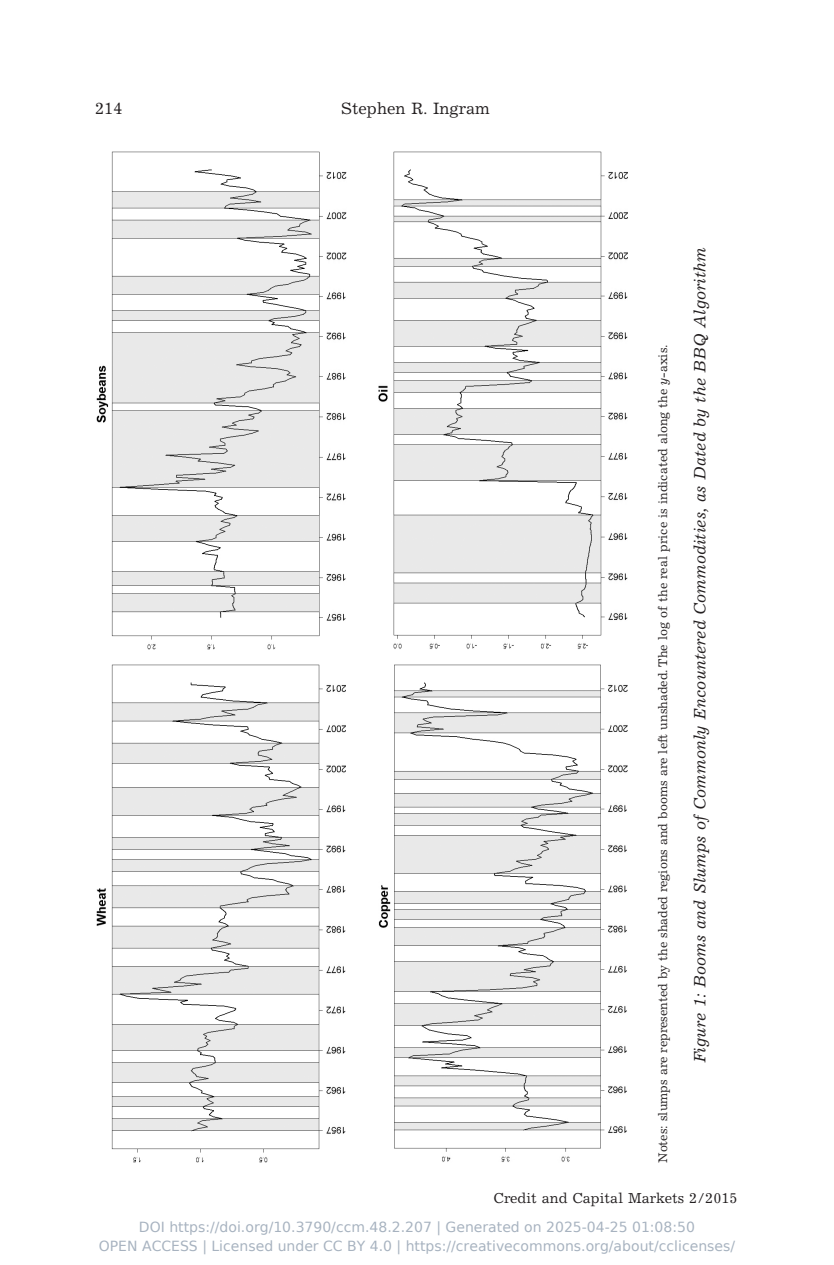
<style>
.page{position:relative;width:834px;height:1265px;background:#fff}
.page>*{position:absolute;margin:0;border:0;box-sizing:border-box;transform-origin:0 0}
.t1{font:italic 16.4px "Excelsior LT Std";color:#231f20}
.t2{font:16.4px "Excelsior LT Std";color:#231f20}
.t3{font:14.4px "Excelsior LT Std";color:#231f20}
.t4{font:14px "DejaVu Sans";color:rgb(36 64 97/.4)}
.t5{font:12.4px "Excelsior LT Std";color:#231f20}
.s1{font-style:italic}
</style>
<div class="page">
<img style="left:378px;top:664px;width:249px;height:498px">
<img style="left:378px;top:151px;width:249px;height:498px">
<img style="left:96px;top:151px;width:250px;height:499px">
<img style="left:96px;top:664px;width:249px;height:498px">
<p class="t2" style="left:95px;top:99px;width:29px">214</p>
<p class="t2" style="left:341px;top:99px;width:150px">Stephen R. Ingram</p>
<p class="t5" style="left:655px;top:1162px;width:820px;rotate:-90deg">Notes: slumps are represented by the shaded regions and booms are left unshaded. The log of the real price is indicated along the <span class="s1">y</span>-axis.</p>
<p class="t1" style="left:690px;top:1063px;width:818px;rotate:-90deg">Figure 1: Booms and Slumps of Commonly Encountered Commodities, as Dated by the BBQ Algorithm</p>
<p class="t3" style="left:493px;top:1189px;width:245px">Credit and Capital Markets 2 / 2015</p>
<p class="t4" style="left:139px;top:1219px;width:557px">DOI https://doi.org/10.3790/ccm.48.2.207 | Generated on 2025-04-25 01:08:50</p>
<p class="t4" style="left:99px;top:1237px;width:637px">OPEN ACCESS | Licensed under CC BY 4.0 | https://creativecommons.org/about/cclicenses/</p>
</div>
